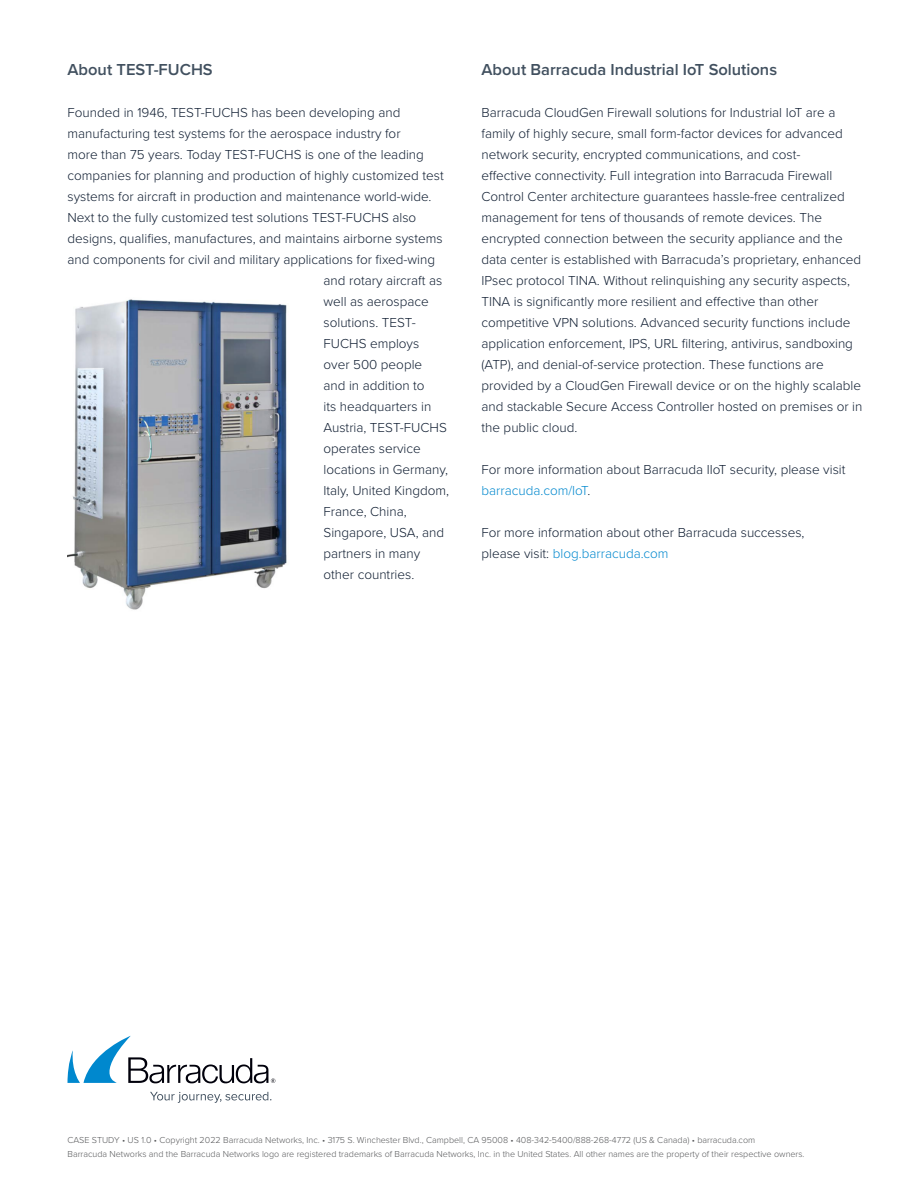
<style>
.page{position:relative;width:918px;height:1188px;background:#fff}
.page>*{position:absolute;margin:0;border:0;box-sizing:border-box;transform-origin:0 0}
.heading{font:600 16.5px "Proxima Nova";color:#41505f}
.t1{font:300 13.5px/21px "Proxima Nova";color:#0f1d31}
.t2{font:300 9px/13.5px "Proxima Nova";color:#57585a}
.s1{color:#0088ce}
</style>
<div class="page">
<svg style="left:150px;top:1092px;width:121px;height:11px"></svg>
<svg style="left:68px;top:1036px;width:207px;height:47px"></svg>
<img style="left:67px;top:299px;width:220px;height:311px">
<p class="heading" style="left:68px;top:57px;width:147px">About TEST-FUCHS</p>
<p class="t1" style="left:68px;top:101px;width:334px">Founded in 1946, TEST-FUCHS has been developing and</p>
<p class="t1" style="left:68px;top:122px;width:335px">manufacturing test systems for the aerospace industry for</p>
<p class="t1" style="left:68px;top:143px;width:358px">more than 75 years. Today TEST-FUCHS is one of the leading</p>
<p class="t1" style="left:68px;top:164px;width:378px">companies for planning and production of highly customized test</p>
<p class="t1" style="left:68px;top:185px;width:366px">systems for aircraft in production and maintenance world-wide.</p>
<p class="t1" style="left:68px;top:206px;width:350px">Next to the fully customized test solutions TEST-FUCHS also</p>
<p class="t1" style="left:68px;top:227px;width:377px">designs, qualifies, manufactures, and maintains airborne systems</p>
<p class="t1" style="left:68px;top:248px;width:369px">and components for civil and military applications for fixed-wing</p>
<p class="t1" style="left:324px;top:269px;width:120px">and rotary aircraft as</p>
<p class="t1" style="left:324px;top:290px;width:107px">well as aerospace</p>
<p class="t1" style="left:324px;top:311px;width:94px">solutions. TEST-</p>
<p class="t1" style="left:324px;top:332px;width:97px">FUCHS employs</p>
<p class="t1" style="left:324px;top:353px;width:100px">over 500 people</p>
<p class="t1" style="left:324px;top:374px;width:103px">and in addition to</p>
<p class="t1" style="left:324px;top:395px;width:109px">its headquarters in</p>
<p class="t1" style="left:324px;top:416px;width:125px">Austria, TEST-FUCHS</p>
<p class="t1" style="left:324px;top:437px;width:99px">operates service</p>
<p class="t1" style="left:324px;top:458px;width:126px">locations in Germany,</p>
<p class="t1" style="left:324px;top:479px;width:127px">Italy, United Kingdom,</p>
<p class="t1" style="left:324px;top:500px;width:85px">France, China,</p>
<p class="t1" style="left:324px;top:521px;width:122px">Singapore, USA, and</p>
<p class="t1" style="left:324px;top:542px;width:98px">partners in many</p>
<p class="t1" style="left:324px;top:563px;width:92px">other countries.</p>
<p class="heading" style="left:482px;top:57px;width:297px">About Barracuda Industrial IoT Solutions</p>
<p class="t1" style="left:482px;top:101px;width:382px">Barracuda CloudGen Firewall solutions for Industrial IoT are a family of highly secure, small form-factor devices for advanced network security, encrypted communications, and cost-<br>effective connectivity. Full integration into Barracuda Firewall Control Center architecture guarantees hassle-free centralized management for tens of thousands of remote devices. The encrypted connection between the security appliance and the data center is established with Barracuda’s proprietary, enhanced IPsec protocol TINA. Without relinquishing any security aspects, TINA is significantly more resilient and effective than other competitive VPN solutions. Advanced security functions include application enforcement, IPS, URL filtering, antivirus, sandboxing (ATP), and denial-of-service protection. These functions are provided by a CloudGen Firewall device or on the highly scalable and stackable Secure Access Controller hosted on premises or in the public cloud.</p>
<p class="t1" style="left:482px;top:458px;width:365px">For more information about Barracuda IIoT security, please visit <span class="s1">barracuda.com/IoT</span>.</p>
<p class="t1" style="left:482px;top:521px;width:325px">For more information about other Barracuda successes, please visit: <span class="s1">blog.barracuda.com</span></p>
<p class="t2" style="left:68px;top:1133px;width:739px">CASE STUDY • US 1.0 • Copyright 2022 Barracuda Networks, Inc. • 3175 S. Winchester Blvd., Campbell, CA 95008 • 408-342-5400/888-268-4772 (US &amp; Canada) • barracuda.com<br>Barracuda Networks and the Barracuda Networks logo are registered trademarks of Barracuda Networks, Inc. in the United States. All other names are the property of their respective owners.</p>
</div>
